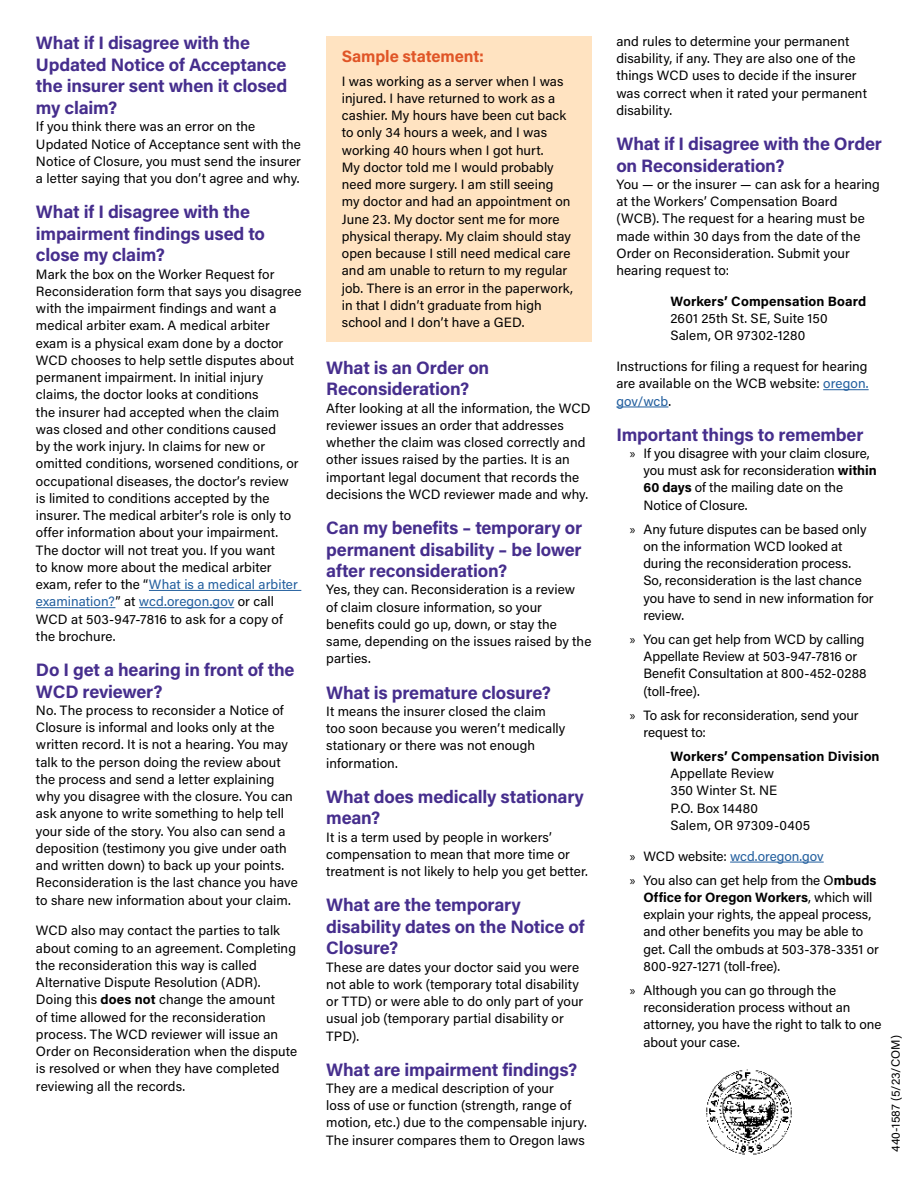
<style>
.page{position:relative;width:918px;height:1188px;background:#fff}
.page>*{position:absolute;margin:0;border:0;box-sizing:border-box;transform-origin:0 0}
.t1{font:700 18px/21.6px "Acumin Pro";letter-spacing:-.01em;color:#462e8d}
.t2{font:700 16.5px "Acumin Pro";letter-spacing:-.005em;color:#e05527}
.text{font:13.5px/17.2px "Acumin Pro";letter-spacing:.005em;color:#000}
.bullets__level_1{font:13.5px/17.2px "Acumin Pro";letter-spacing:-.005em;color:#000}
.bullets__level_1-2{font:13.5px "Acumin Pro";letter-spacing:-.005em;color:#215e9e}
.t3{font:12px "Acumin Pro";letter-spacing:.005em;color:#000}
.s1{color:#215e9e}
.s2{font-weight:700}
.s3{font-family:"Myriad Pro"}
.s4{font-family:"Myriad Pro";color:#000}
.s5{color:#000}
</style>
<div class="page">
<hr style="left:149px;top:590px;width:152px;height:1px;background:#215e9e">
<hr style="left:36px;top:607px;width:79px;height:1px;background:#215e9e">
<hr style="left:139px;top:607px;width:95px;height:1px;background:#215e9e">
<hr style="left:823px;top:389px;width:46px;height:1px;background:#215e9e">
<hr style="left:616px;top:407px;width:52px;height:1px;background:#215e9e">
<hr style="left:730px;top:862px;width:94px;height:1px;background:#215e9e">
<div style="left:326px;top:36px;width:266px;height:305px;background:#ffe3c1"></div>
<img style="left:703px;top:1066px;width:92px;height:92px;border-radius:46px">
<h2 class="t1" style="left:36px;top:31px;width:253px">What if I disagree with the<br>Updated Notice of Acceptance the insurer sent when it closed my claim?</h2>
<p class="text" style="left:36px;top:117px;width:267px">If you think there was an error on the Updated Notice of Acceptance sent with the Notice of Closure, you must send the insurer a letter saying that you don’t agree and why.</p>
<h2 class="t1" style="left:36px;top:200px;width:231px">What if I disagree with the impairment findings used to close my claim?</h2>
<p class="text" style="left:36px;top:265px;width:267px">Mark the box on the Worker Request for Reconsideration form that says you disagree with the impairment findings and want a medical arbiter exam. A medical arbiter exam is a physical exam done by a doctor WCD chooses to help settle disputes about permanent impairment. In initial injury claims, the doctor looks at conditions<br>the insurer had accepted when the claim was closed and other conditions caused<br>by the work injury. In claims for new or omitted conditions, worsened conditions, or occupational diseases, the doctor’s review is limited to conditions accepted by the insurer. The medical arbiter’s role is only to offer information about your impairment.<br>The doctor will not treat you. If you want<br>to know more about the medical arbiter exam, refer to the “<span class="s1">What is a medical arbiter examination?</span>” at <span class="s1">wcd.oregon.gov</span> or call WCD at 503-947-7816 to ask for a copy of the brochure.</p>
<h2 class="t1" style="left:36px;top:658px;width:260px">Do I get a hearing in front of the<br>WCD reviewer?</h2>
<p class="text" style="left:36px;top:701px;width:263px">No. The process to reconsider a Notice of Closure is informal and looks only at the written record. It is not a hearing. You may talk to the person doing the review about the process and send a letter explaining why you disagree with the closure. You can ask anyone to write something to help tell your side of the story. You also can send a deposition (testimony you give under oath and written down) to back up your points.<br>Reconsideration is the last chance you have to share new information about your claim.</p>
<p class="text" style="left:36px;top:921px;width:263px">WCD also may contact the parties to talk about coming to an agreement. Completing the reconsideration this way is called Alternative Dispute Resolution (ADR).<br>Doing this <span class="s2">does not</span> change the amount<br>of time allowed for the reconsideration process. The WCD reviewer will issue an Order on Reconsideration when the dispute is resolved or when they have completed reviewing all the records.</p>
<h3 class="t2" style="left:342px;top:44px;width:144px">Sample statement:</h3>
<p class="text" style="left:342px;top:72px;width:233px">I was working as a server when I was injured. I have returned to work as a cashier. My hours have been cut back to only 34 hours a week, and I was working 40 hours when I got hurt.<br>My doctor told me I would probably need more surgery. I am still seeing my doctor and had an appointment on June 23. My doctor sent me for more physical therapy. My claim should stay open because I still need medical care and am unable to return to my regular job. There is an error in the paperwork, in that I didn’t graduate from high school and I don’t have a GED.</p>
<h2 class="t1" style="left:326px;top:356px;width:165px">What is an Order on<br>Reconsideration?</h2>
<p class="text" style="left:326px;top:399px;width:266px">After looking at all the information, the WCD reviewer issues an order that addresses whether the claim was closed correctly and other issues raised by the parties. It is an important legal document that records the decisions the WCD reviewer made and why.</p>
<h2 class="t1" style="left:326px;top:516px;width:257px;text-align:justify">Can my benefits – temporary or permanent disability – be lower after reconsideration?</h2>
<p class="text" style="left:326px;top:581px;width:267px">Yes, they can. Reconsideration is a review<br>of claim closure information, so your benefits could go up, down, or stay the same, depending on the issues raised by the parties.</p>
<h2 class="t1" style="left:326px;top:681px;width:226px">What is premature closure?</h2>
<p class="text" style="left:326px;top:702px;width:241px">It means the insurer closed the claim too soon because you weren’t medically stationary or there was not enough information.</p>
<h2 class="t1" style="left:326px;top:785px;width:259px">What does medically stationary mean?</h2>
<p class="text" style="left:326px;top:828px;width:263px">It is a term used by people in workers’ compensation to mean that more time or treatment is not likely to help you get better.</p>
<h2 class="t1" style="left:326px;top:893px;width:260px">What are the temporary disability dates on the Notice of<br>Closure?</h2>
<p class="text" style="left:326px;top:958px;width:259px">These are dates your doctor said you were not able to work (temporary total disability or TTD) or were able to do only part of your usual job (temporary partial disability or TPD).</p>
<h2 class="t1" style="left:326px;top:1058px;width:253px">What are impairment findings?</h2>
<p class="text" style="left:326px;top:1079px;width:262px">They are a medical description of your<br>loss of use or function (strength, range of motion, etc.) due to the compensable injury.<br>The insurer compares them to Oregon laws</p>
<p class="text" style="left:616px;top:32px;width:252px">and rules to determine your permanent disability, if any. They are also one of the things WCD uses to decide if the insurer was correct when it rated your permanent disability.</p>
<h2 class="t1" style="left:616px;top:132px;width:267px">What if I disagree with the Order on Reconsideration?</h2>
<p class="text" style="left:616px;top:175px;width:265px">You — or the insurer — can ask for a hearing at the Workers’ Compensation Board (WCB). The request for a hearing must be made within 30 days from the date of the Order on Reconsideration. Submit your hearing request to:</p>
<p class="text" style="left:670px;top:292px;width:197px"><span class="s2">Workers’ Compensation Board<br></span>2601 25th St. SE, Suite 150<br>Salem, OR 97302-1280</p>
<p class="text" style="left:616px;top:357px;width:254px;text-align:justify">Instructions for filing a request for hearing are available on the WCB website: <span class="s1">oregon. gov/wcb</span>.</p>
<h2 class="t1" style="left:616px;top:423px;width:249px">Important things to remember</h2>
<p class="bullets__level_1" style="left:643px;top:444px;width:235px;text-indent:-14px"><span class="s3">»</span> If you disagree with your claim closure, you must ask for reconsideration <span class="s2">within 60 days</span> of the mailing date on the Notice of Closure.</p>
<p class="bullets__level_1" style="left:643px;top:520px;width:232px;text-indent:-14px"><span class="s3">»</span> Any future disputes can be based only on the information WCD looked at during the reconsideration process.<br>So, reconsideration is the last chance you have to send in new information for review.</p>
<p class="bullets__level_1" style="left:643px;top:630px;width:225px;text-indent:-14px"><span class="s3">»</span> You can get help from WCD by calling<br>Appellate Review at 503-947-7816 or<br>Benefit Consultation at 800-452-0288 (toll-free).</p>
<p class="bullets__level_1" style="left:643px;top:706px;width:217px;text-indent:-14px"><span class="s3">»</span> To ask for reconsideration, send your request to:</p>
<p class="text" style="left:670px;top:747px;width:211px"><span class="s2">Workers’ Compensation Division<br></span>Appellate Review<br>350 Winter St. NE<br>P.O. Box 14480<br>Salem, OR 97309-0405</p>
<p class="bullets__level_1-2" style="left:630px;top:847px;width:195px"><span class="s4">»</span> <span class="s5">WCD website:</span> wcd.oregon.gov</p>
<p class="bullets__level_1" style="left:643px;top:871px;width:237px;text-indent:-14px"><span class="s3">»</span> You also can get help from the O<span class="s2">mbuds Office for Oregon Workers</span>, which will explain your rights, the appeal process, and other benefits you may be able to get. Call the ombuds at 503-378-3351 or 800-927-1271 (toll-free).</p>
<p class="bullets__level_1" style="left:643px;top:981px;width:240px;text-indent:-14px"><span class="s3">»</span> Although you can go through the reconsideration process without an attorney, you have the right to talk to one about your case.</p>
<p class="t3" style="left:887px;top:1152px;width:118px;rotate:-90deg">440-1587 (5/23/COM)</p>
</div>
